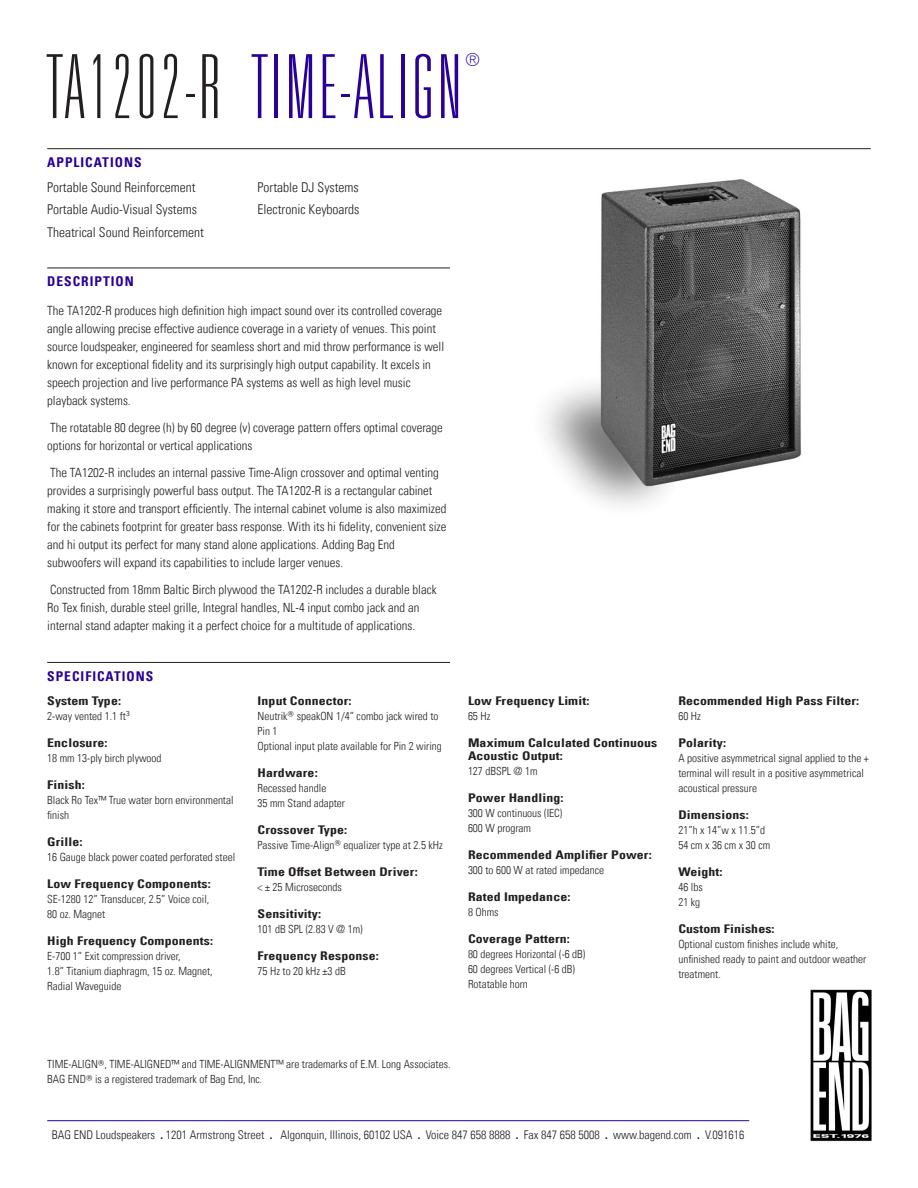
<style>
.page{position:relative;width:918px;height:1188px;background:#fff}
.page>*{position:absolute;margin:0;border:0;box-sizing:border-box;transform-origin:0 0}
.Product_Header{font:100 ultra-condensed 88.5px "Univers LT Std";letter-spacing:.05em;color:#290098}
.Product_Header-2{font:100 ultra-condensed 18px "Univers LT Std";color:#290098}
.Applications_Body_Te{font:13.5px "Univers Com 47 Light Cond";color:#231f20}
.Main_Header_Divider{font:13.5px "Univers Com 67 Bold Cond";letter-spacing:.075em;color:#290098}
.Description_Body_Tex{font:12.75px/18px "Univers Com 47 Light Cond";color:#231f20}
.Quick_Specs_Header{font:12px/13.5px "Univers Com 67 Bold Cond";letter-spacing:.01em;color:#231f20;scale:1.15 1}
.t1{font:12px "Univers Com 47 Light Cond";color:#231f20}
.Quick_Specs_Body_Tex{font:11.25px/15px "Univers Com 47 Light Cond";color:#231f20}
.s1{color:#231f20}
.s2{font-family:"Univers Com 67 Bold Cond"}
</style>
<div class="page">
<hr style="left:47px;top:1120px;width:702px;height:1px;background:#290098">
<img style="left:810px;top:989px;width:62px;height:153px">
<img style="left:544px;top:179px;width:258px;height:329px">
<hr style="left:47px;top:148px;width:824px;height:1px;background:#231f20">
<hr style="left:47px;top:268px;width:403px;height:1px;background:#231f20">
<hr style="left:47px;top:662px;width:403px;height:1px;background:#231f20">
<p class="Product_Header" style="left:47px;top:42px;width:415px"><span class="s1">TA1202-R</span> TIME-ALIGN</p>
<p class="Product_Header-2" style="left:465px;top:50px;width:16px">®</p>
<p class="Main_Header_Divider" style="left:47px;top:154px;width:96px">APPLICATIONS</p>
<p class="Applications_Body_Te" style="left:47px;top:179px;width:150px">Portable Sound Reinforcement</p>
<p class="Applications_Body_Te" style="left:47px;top:202px;width:151px">Portable Audio-Visual Systems</p>
<p class="Applications_Body_Te" style="left:47px;top:224px;width:158px">Theatrical Sound Reinforcement</p>
<p class="Applications_Body_Te" style="left:258px;top:179px;width:103px">Portable DJ Systems</p>
<p class="Applications_Body_Te" style="left:258px;top:202px;width:103px">Electronic Keyboards</p>
<p class="Main_Header_Divider" style="left:47px;top:273px;width:88px">DESCRIPTION</p>
<p class="Description_Body_Tex" style="left:47px;top:302px;width:398px">The TA1202-R produces high definition high impact sound over its controlled coverage angle allowing precise effective audience coverage in a variety of venues. This point source loudspeaker, engineered for seamless short and mid throw performance is well known for exceptional fidelity and its surprisingly high output capability. It excels in speech projection and live performance PA systems as well as high level music playback systems.</p>
<p class="Description_Body_Tex" style="left:47px;top:419px;width:397px">The rotatable 80 degree (h) by 60 degree (v) coverage pattern offers optimal coverage options for horizontal or vertical applications</p>
<p class="Description_Body_Tex" style="left:47px;top:464px;width:401px">The TA1202-R includes an internal passive Time-Align crossover and optimal venting provides a surprisingly powerful bass output. The TA1202-R is a rectangular cabinet making it store and transport efficiently. The internal cabinet volume is also maximized for the cabinets footprint for greater bass response. With its hi fidelity, convenient size and hi output its perfect for many stand alone applications. Adding Bag End subwoofers will expand its capabilities to include larger venues.</p>
<p class="Description_Body_Tex" style="left:47px;top:581px;width:391px">Constructed from 18mm Baltic Birch plywood the TA1202-R includes a durable black<br>Ro Tex finish, durable steel grille, Integral handles, NL-4 input combo jack and an internal stand adapter making it a perfect choice for a multitude of applications.</p>
<p class="Main_Header_Divider" style="left:47px;top:668px;width:108px">SPECIFICATIONS</p>
<p class="Quick_Specs_Header" style="left:47px;top:694px;width:66px">System Type:</p>
<p class="Quick_Specs_Body_Tex" style="left:47px;top:708px;width:84px">2-way vented 1.1 ft<sup>3</sup></p>
<p class="Quick_Specs_Header" style="left:47px;top:736px;width:54px">Enclosure:</p>
<p class="Quick_Specs_Body_Tex" style="left:47px;top:750px;width:116px">18 mm 13-ply birch plywood</p>
<p class="Quick_Specs_Header" style="left:47px;top:778px;width:34px">Finish:</p>
<p class="Quick_Specs_Body_Tex" style="left:47px;top:792px;width:188px">Black Ro Tex™ True water born environmental finish</p>
<p class="Quick_Specs_Header" style="left:47px;top:835px;width:32px">Grille:</p>
<p class="Quick_Specs_Body_Tex" style="left:47px;top:849px;width:190px">16 Gauge black power coated perforated steel</p>
<p class="Quick_Specs_Header" style="left:47px;top:877px;width:144px">Low Frequency Components:</p>
<p class="Quick_Specs_Body_Tex" style="left:47px;top:891px;width:164px">SE-1280 12” Transducer, 2.5” Voice coil,</p>
<p class="Quick_Specs_Body_Tex" style="left:47px;top:906px;width:60px">80 oz. Magnet</p>
<p class="Quick_Specs_Header" style="left:47px;top:934px;width:146px">High Frequency Components:</p>
<p class="Quick_Specs_Body_Tex" style="left:47px;top:948px;width:135px">E-700 1” Exit compression driver,</p>
<p class="Quick_Specs_Body_Tex" style="left:47px;top:963px;width:167px">1.8” Titanium diaphragm, 15 oz. Magnet,</p>
<p class="Quick_Specs_Body_Tex" style="left:47px;top:978px;width:76px">Radial Waveguide</p>
<p class="Quick_Specs_Header" style="left:258px;top:694px;width:83px">Input Connector:</p>
<p class="Quick_Specs_Body_Tex" style="left:258px;top:708px;width:182px">Neutrik<sup>®</sup> speakON 1/4” combo jack wired to<br>Pin 1</p>
<p class="Quick_Specs_Body_Tex" style="left:258px;top:738px;width:186px">Optional input plate available for Pin 2 wiring</p>
<p class="Quick_Specs_Header" style="left:258px;top:766px;width:54px">Hardware:</p>
<p class="Quick_Specs_Body_Tex" style="left:258px;top:780px;width:70px">Recessed handle</p>
<p class="Quick_Specs_Body_Tex" style="left:258px;top:795px;width:89px">35 mm Stand adapter</p>
<p class="Quick_Specs_Header" style="left:258px;top:823px;width:79px">Crossover Type:</p>
<p class="Quick_Specs_Body_Tex" style="left:258px;top:837px;width:187px">Passive Time-Align<sup>®</sup> equalizer type at 2.5 kHz</p>
<p class="Quick_Specs_Header" style="left:258px;top:865px;width:141px">Time Offset Between Driver:</p>
<p class="Quick_Specs_Body_Tex" style="left:258px;top:879px;width:86px">&lt; ± 25 Microseconds</p>
<p class="Quick_Specs_Header" style="left:258px;top:907px;width:57px">Sensitivity:</p>
<p class="Quick_Specs_Body_Tex" style="left:258px;top:921px;width:107px">101 dB SPL (2.83 V @ 1m)</p>
<p class="Quick_Specs_Header" style="left:258px;top:949px;width:107px">Frequency Response:</p>
<p class="Quick_Specs_Body_Tex" style="left:258px;top:963px;width:90px">75 Hz to 20 kHz ±3 dB</p>
<p class="Quick_Specs_Header" style="left:468px;top:694px;width:107px">Low Frequency Limit:</p>
<p class="Quick_Specs_Body_Tex" style="left:468px;top:708px;width:24px">65 Hz</p>
<p class="Quick_Specs_Header" style="left:468px;top:736px;width:166px">Maximum Calculated Continuous<br>Acoustic Output:</p>
<p class="Quick_Specs_Body_Tex" style="left:468px;top:764px;width:71px">127 dBSPL @ 1m</p>
<p class="Quick_Specs_Header" style="left:468px;top:791px;width:85px">Power Handling:</p>
<p class="Quick_Specs_Body_Tex" style="left:468px;top:806px;width:96px">300 W continuous (IEC)</p>
<p class="Quick_Specs_Body_Tex" style="left:468px;top:821px;width:65px">600 W program</p>
<p class="Quick_Specs_Header" style="left:468px;top:848px;width:161px">Recommended Amplifier Power:</p>
<p class="Quick_Specs_Body_Tex" style="left:468px;top:863px;width:138px">300 to 600 W at rated impedance</p>
<p class="Quick_Specs_Header" style="left:468px;top:890px;width:91px">Rated Impedance:</p>
<p class="Quick_Specs_Body_Tex" style="left:468px;top:905px;width:32px">8 Ohms</p>
<p class="Quick_Specs_Header" style="left:468px;top:932px;width:90px">Coverage Pattern:</p>
<p class="Quick_Specs_Body_Tex" style="left:468px;top:947px;width:119px">80 degrees Horizontal (-6 dB)</p>
<p class="Quick_Specs_Body_Tex" style="left:468px;top:962px;width:109px">60 degrees Vertical (-6 dB)</p>
<p class="Quick_Specs_Body_Tex" style="left:468px;top:977px;width:61px">Rotatable horn</p>
<p class="Quick_Specs_Header" style="left:678px;top:694px;width:159px">Recommended High Pass Filter:</p>
<p class="Quick_Specs_Body_Tex" style="left:678px;top:708px;width:24px">60 Hz</p>
<p class="Quick_Specs_Header" style="left:678px;top:736px;width:43px">Polarity:</p>
<p class="Quick_Specs_Body_Tex" style="left:678px;top:750px;width:192px">A positive asymmetrical signal applied to the + terminal will result in a positive asymmetrical acoustical pressure</p>
<p class="Quick_Specs_Header" style="left:678px;top:808px;width:63px">Dimensions:</p>
<p class="Quick_Specs_Body_Tex" style="left:678px;top:822px;width:88px">21”h x 14”w x 11.5”d</p>
<p class="Quick_Specs_Body_Tex" style="left:678px;top:837px;width:93px">54 cm x 36 cm x 30 cm</p>
<p class="Quick_Specs_Header" style="left:678px;top:865px;width:40px">Weight:</p>
<p class="Quick_Specs_Body_Tex" style="left:678px;top:879px;width:26px">46 lbs</p>
<p class="Quick_Specs_Body_Tex" style="left:678px;top:894px;width:23px">21 kg</p>
<p class="Quick_Specs_Header" style="left:678px;top:922px;width:85px">Custom Finishes:</p>
<p class="Quick_Specs_Body_Tex" style="left:678px;top:936px;width:189px">Optional custom finishes include white, unfinished ready to paint and outdoor weather treatment.</p>
<p class="Quick_Specs_Body_Tex" style="left:47px;top:1057px;width:405px">TIME-ALIGN<sup>®</sup>, TIME-ALIGNED™ and TIME-ALIGNMENT™ are trademarks of E.M. Long Associates.</p>
<p class="Quick_Specs_Body_Tex" style="left:47px;top:1072px;width:217px">BAG END<sup>®</sup> is a registered trademark of Bag End, Inc.</p>
<p class="t1" style="left:52px;top:1127px;width:694px">BAG END Loudspeakers <span class="s2">.</span> 1201 Armstrong Street <span class="s2">.</span> Algonquin, Illinois, 60102 USA <span class="s2">.</span> Voice 847 658 8888 <span class="s2">.</span> Fax 847 658 5008 <span class="s2">.</span> www.bagend.com <span class="s2">.</span> V.091616</p>
</div>
